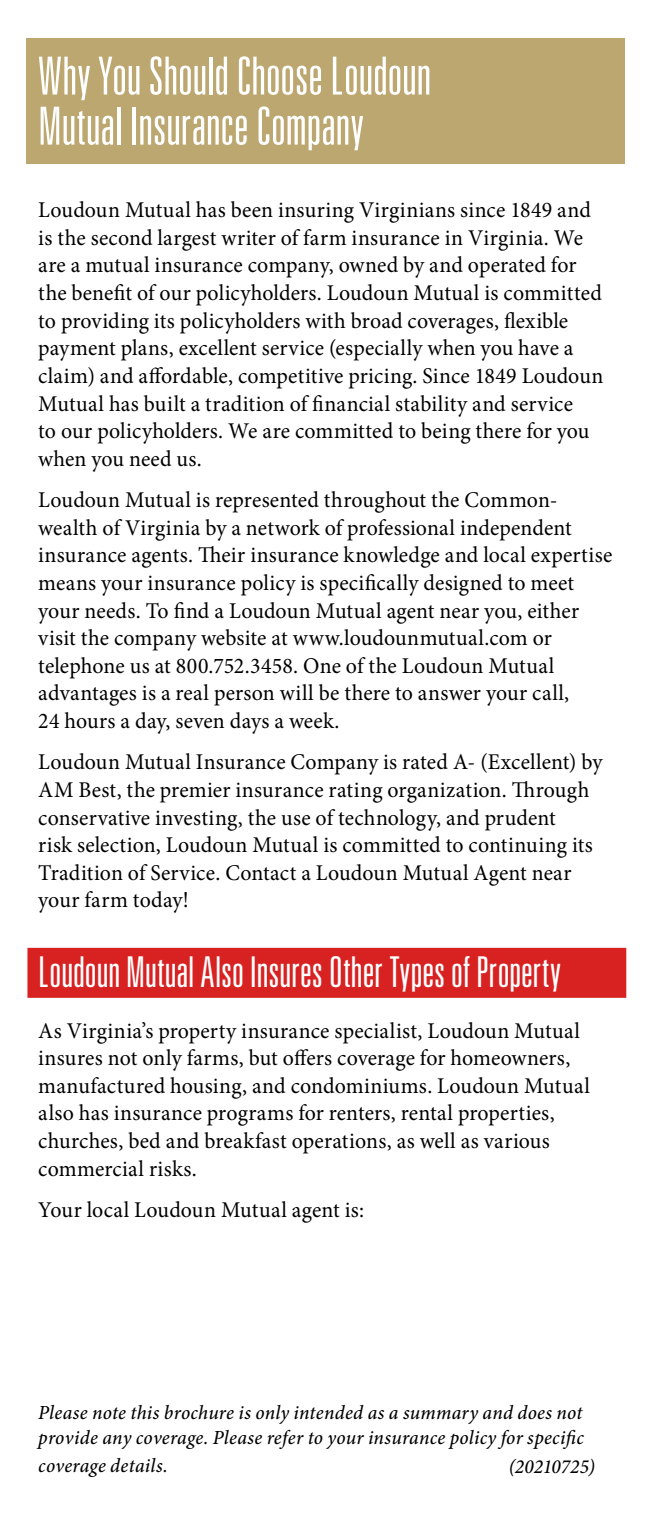
<style>
.page{position:relative;width:649px;height:1530px;background:#fff}
.page>*{position:absolute;margin:0;border:0;box-sizing:border-box;transform-origin:0 0}
.t1{font:300 ultra-condensed 52.5px/50px "Univers";color:#fff}
.t2{font:300 ultra-condensed 42.5px "Univers";color:#fff}
.t3{font:22.5px/27.5px "Minion Pro";letter-spacing:.01em;color:#000}
.t4{font:italic 500 20px/25px "Minion Pro";letter-spacing:.01em;color:#000}
</style>
<div class="page">
<div style="left:26px;top:39px;width:598px;height:125px;background:#bca770"></div>
<div style="left:27px;top:948px;width:598px;height:50px;background:#d82222"></div>
<h1 class="t1" style="left:38px;top:50px;width:394px">Why You Should Choose Loudoun<br>Mutual Insurance Company</h1>
<p class="t3" style="left:38px;top:196px;width:566px">Loudoun Mutual has been insuring Virginians since 1849 and is the second largest writer of farm insurance in Virginia. We are a mutual insurance company, owned by and operated for the benefit of our policyholders. Loudoun Mutual is committed to providing its policyholders with broad coverages, flexible payment plans, excellent service (especially when you have a claim) and affordable, competitive pricing. Since 1849 Loudoun Mutual has built a tradition of financial stability and service<br>to our policyholders. We are committed to being there for you when you need us.</p>
<p class="t3" style="left:38px;top:486px;width:575px">Loudoun Mutual is represented throughout the Common&shy;wealth of Virginia by a network of professional independent insurance agents. Their insurance knowledge and local expertise means your insurance policy is specifically designed to meet your needs. To find a Loudoun Mutual agent near you, either visit the company website at www.loudounmutual.com or telephone us at 800.752.3458. One of the Loudoun Mutual advantages is a real person will be there to answer your call,<br>24 hours a day, seven days a week.</p>
<p class="t3" style="left:38px;top:748px;width:565px">Loudoun Mutual Insurance Company is rated A- (Excellent) by AM Best, the premier insurance rating organization. Through conservative investing, the use of technology, and prudent<br>risk selection, Loudoun Mutual is committed to continuing its Tradition of Service. Contact a Loudoun Mutual Agent near your farm today!</p>
<h2 class="t2" style="left:38px;top:950px;width:524px">Loudoun Mutual Also Insures Other Types of Property</h2>
<p class="t3" style="left:38px;top:1017px;width:552px">As Virginia’s property insurance specialist, Loudoun Mutual insures not only farms, but offers coverage for homeowners, manufactured housing, and condominiums. Loudoun Mutual also has insurance programs for renters, rental properties, churches, bed and breakfast operations, as well as various commercial risks.</p>
<p class="t3" style="left:38px;top:1196px;width:327px">Your local Loudoun Mutual agent is:</p>
<p class="t4" style="left:38px;top:1400px;width:546px">Please note this brochure is only intended as a summary and does not provide any coverage. Please refer to your insurance policy for specific</p>
<p class="t4" style="left:38px;top:1453px;width:131px">coverage details.</p>
<p class="t4" style="left:508px;top:1454px;width:87px">(20210725)</p>
</div>
